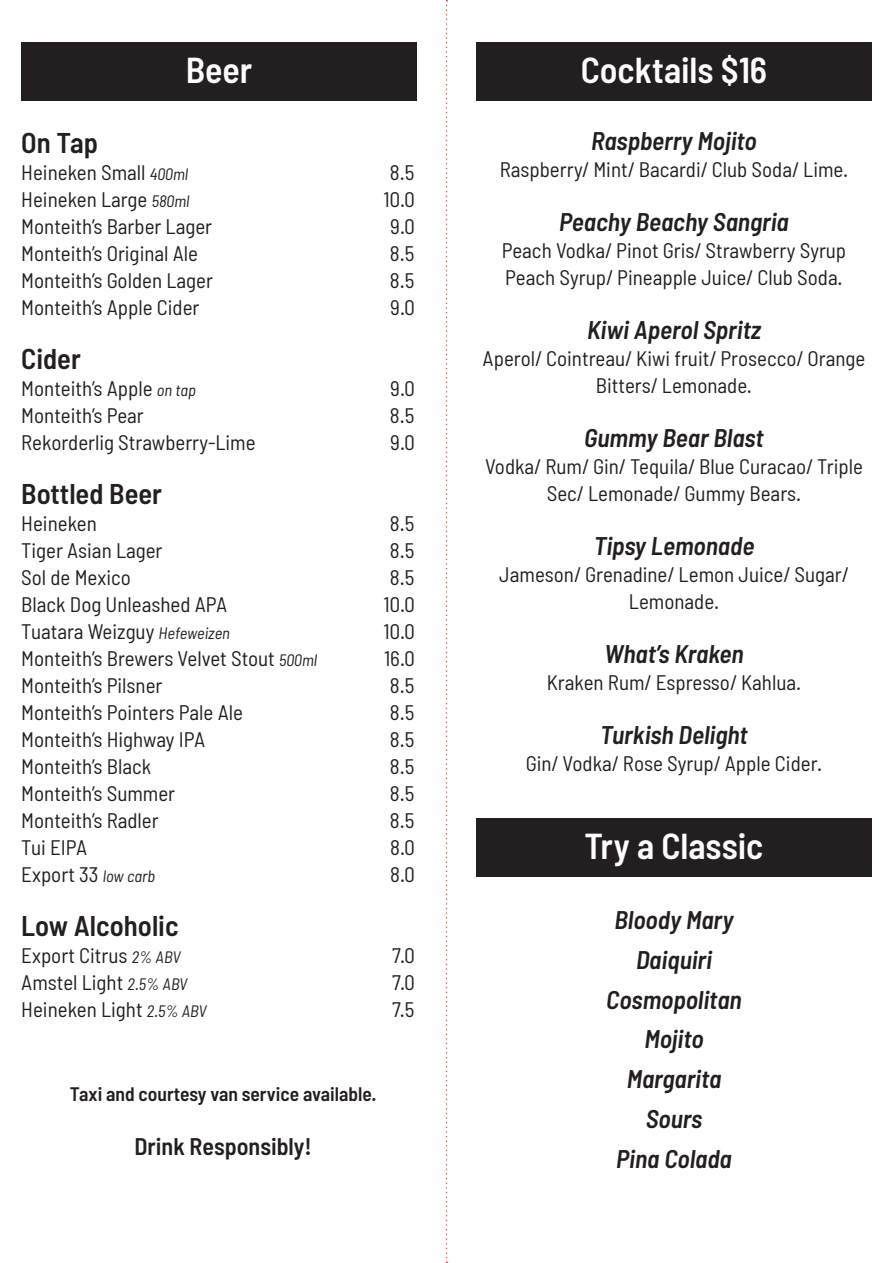
<style>
.page{position:relative;width:893px;height:1263px;background:#fff}
.page>*{position:absolute;margin:0;border:0;box-sizing:border-box;transform-origin:0 0}
.t1{font:600 semi-condensed 36px "Barlow";color:#fff}
.t2{font:600 semi-condensed 28.5px "Barlow";color:#231f20}
.t3{font:italic 600 semi-condensed 25.5px "Barlow";color:#231f20}
.t4{font:600 semi-condensed 24px "Barlow";color:#231f20}
.t5{font:semi-condensed 21px/27px "Barlow";color:#231f20;text-align:center}
.t6{font:600 semi-condensed 19.5px "Barlow";color:#231f20}
.s1{font-style:italic;font-size:16.5px}
</style>
<div class="page">
<svg style="left:446px;top:0;width:1px;height:1263px"></svg>
<div style="left:21px;top:43px;width:396px;height:58px;background:#231f20"></div>
<div style="left:476px;top:43px;width:396px;height:58px;background:#231f20"></div>
<div style="left:476px;top:819px;width:396px;height:58px;background:#231f20"></div>
<p class="t1" style="left:186px;top:48px;width:68px">Beer</p>
<p class="t2" style="left:21px;top:125px;width:78px">On Tap</p>
<p class="t5" style="left:21px;top:159px;width:168px">Heineken Small <span class="s1">400ml</span></p>
<p class="t5" style="left:390px;top:159px;width:26px">8.5</p>
<p class="t5" style="left:21px;top:186px;width:170px">Heineken Large <span class="s1">580ml</span></p>
<p class="t5" style="left:384px;top:186px;width:33px">10.0</p>
<p class="t5" style="left:21px;top:213px;width:192px">Monteith’s Barber Lager</p>
<p class="t5" style="left:390px;top:213px;width:26px">9.0</p>
<p class="t5" style="left:21px;top:240px;width:178px">Monteith’s Original Ale</p>
<p class="t5" style="left:390px;top:240px;width:26px">8.5</p>
<p class="t5" style="left:21px;top:267px;width:193px">Monteith’s Golden Lager</p>
<p class="t5" style="left:390px;top:267px;width:26px">8.5</p>
<p class="t5" style="left:21px;top:294px;width:180px">Monteith’s Apple Cider</p>
<p class="t5" style="left:390px;top:294px;width:26px">9.0</p>
<p class="t2" style="left:21px;top:341px;width:61px">Cider</p>
<p class="t5" style="left:21px;top:375px;width:176px">Monteith’s Apple <span class="s1">on tap</span></p>
<p class="t5" style="left:390px;top:375px;width:26px">9.0</p>
<p class="t5" style="left:21px;top:402px;width:124px">Monteith’s Pear</p>
<p class="t5" style="left:390px;top:402px;width:26px">8.5</p>
<p class="t5" style="left:21px;top:429px;width:236px">Rekorderlig Strawberry-Lime</p>
<p class="t5" style="left:390px;top:429px;width:26px">9.0</p>
<p class="t2" style="left:21px;top:476px;width:142px">Bottled Beer</p>
<p class="t5" style="left:21px;top:510px;width:77px">Heineken</p>
<p class="t5" style="left:390px;top:510px;width:26px">8.5</p>
<p class="t5" style="left:21px;top:537px;width:143px">Tiger Asian Lager</p>
<p class="t5" style="left:390px;top:537px;width:26px">8.5</p>
<p class="t5" style="left:21px;top:564px;width:111px">Sol de Mexico</p>
<p class="t5" style="left:390px;top:564px;width:26px">8.5</p>
<p class="t5" style="left:21px;top:591px;width:208px">Black Dog Unleashed APA</p>
<p class="t5" style="left:384px;top:591px;width:33px">10.0</p>
<p class="t5" style="left:21px;top:618px;width:210px">Tuatara Weizguy <span class="s1">Hefeweizen</span></p>
<p class="t5" style="left:384px;top:618px;width:33px">10.0</p>
<p class="t5" style="left:21px;top:645px;width:297px">Monteith’s Brewers Velvet Stout <span class="s1">500ml</span></p>
<p class="t5" style="left:384px;top:645px;width:32px">16.0</p>
<p class="t5" style="left:21px;top:672px;width:143px">Monteith’s Pilsner</p>
<p class="t5" style="left:390px;top:672px;width:26px">8.5</p>
<p class="t5" style="left:21px;top:699px;width:223px">Monteith’s Pointers Pale Ale</p>
<p class="t5" style="left:390px;top:699px;width:26px">8.5</p>
<p class="t5" style="left:21px;top:726px;width:186px">Monteith’s Highway IPA</p>
<p class="t5" style="left:390px;top:726px;width:26px">8.5</p>
<p class="t5" style="left:21px;top:753px;width:131px">Monteith’s Black</p>
<p class="t5" style="left:390px;top:753px;width:26px">8.5</p>
<p class="t5" style="left:21px;top:780px;width:155px">Monteith’s Summer</p>
<p class="t5" style="left:390px;top:780px;width:26px">8.5</p>
<p class="t5" style="left:21px;top:807px;width:139px">Monteith’s Radler</p>
<p class="t5" style="left:390px;top:807px;width:26px">8.5</p>
<p class="t5" style="left:21px;top:834px;width:68px">Tui EIPA</p>
<p class="t5" style="left:390px;top:834px;width:26px">8.0</p>
<p class="t5" style="left:21px;top:861px;width:135px">Export 33 <span class="s1">low carb</span></p>
<p class="t5" style="left:390px;top:861px;width:26px">8.0</p>
<p class="t2" style="left:21px;top:908px;width:159px">Low Alcoholic</p>
<p class="t5" style="left:21px;top:942px;width:161px">Export Citrus <span class="s1">2% ABV</span></p>
<p class="t5" style="left:392px;top:942px;width:24px">7.0</p>
<p class="t5" style="left:21px;top:969px;width:168px">Amstel Light <span class="s1">2.5% ABV</span></p>
<p class="t5" style="left:392px;top:969px;width:24px">7.0</p>
<p class="t5" style="left:21px;top:996px;width:187px">Heineken Light <span class="s1">2.5% ABV</span></p>
<p class="t5" style="left:392px;top:996px;width:24px">7.5</p>
<p class="t6" style="left:70px;top:1081px;width:308px">Taxi and courtesy van service available.</p>
<p class="t4" style="left:135px;top:1131px;width:179px">Drink Responsibly!</p>
<p class="t1" style="left:581px;top:48px;width:188px">Cocktails $16</p>
<p class="t3" style="left:591px;top:125px;width:167px">Raspberry Mojito</p>
<p class="t5" style="left:500px;top:156px;width:350px">Raspberry/ Mint/ Bacardi/ Club Soda/ Lime.</p>
<p class="t3" style="left:559px;top:206px;width:231px">Peachy Beachy Sangria</p>
<p class="t5" style="left:502px;top:237px;width:346px">Peach Vodka/ Pinot Gris/ Strawberry Syrup</p>
<p class="t5" style="left:505px;top:264px;width:339px">Peach Syrup/ Pineapple Juice/ Club Soda.</p>
<p class="t3" style="left:587px;top:314px;width:175px">Kiwi Aperol Spritz</p>
<p class="t5" style="left:483px;top:345px;width:384px">Aperol/ Cointreau/ Kiwi fruit/ Prosecco/ Orange<br>Bitters/ Lemonade.</p>
<p class="t3" style="left:584px;top:422px;width:181px">Gummy Bear Blast</p>
<p class="t5" style="left:485px;top:453px;width:379px">Vodka/ Rum/ Gin/ Tequila/ Blue Curacao/ Triple<br>Sec/ Lemonade/ Gummy Bears.</p>
<p class="t3" style="left:594px;top:530px;width:162px">Tipsy Lemonade</p>
<p class="t5" style="left:499px;top:561px;width:351px">Jameson/ Grenadine/ Lemon Juice/ Sugar/<br>Lemonade.</p>
<p class="t3" style="left:604px;top:638px;width:141px">What’s Kraken</p>
<p class="t5" style="left:547px;top:669px;width:256px">Kraken Rum/ Espresso/ Kahlua.</p>
<p class="t3" style="left:600px;top:719px;width:149px">Turkish Delight</p>
<p class="t5" style="left:526px;top:750px;width:298px">Gin/ Vodka/ Rose Syrup/ Apple Cider.</p>
<p class="t1" style="left:585px;top:824px;width:180px">Try a Classic</p>
<p class="t3" style="left:614px;top:904px;width:121px">Bloody Mary</p>
<p class="t3" style="left:636px;top:944px;width:77px">Daiquiri</p>
<p class="t3" style="left:606px;top:984px;width:137px">Cosmopolitan</p>
<p class="t3" style="left:644px;top:1023px;width:61px">Mojito</p>
<p class="t3" style="left:627px;top:1063px;width:96px">Margarita</p>
<p class="t3" style="left:646px;top:1103px;width:58px">Sours</p>
<p class="t3" style="left:616px;top:1143px;width:117px">Pina Colada</p>
</div>
